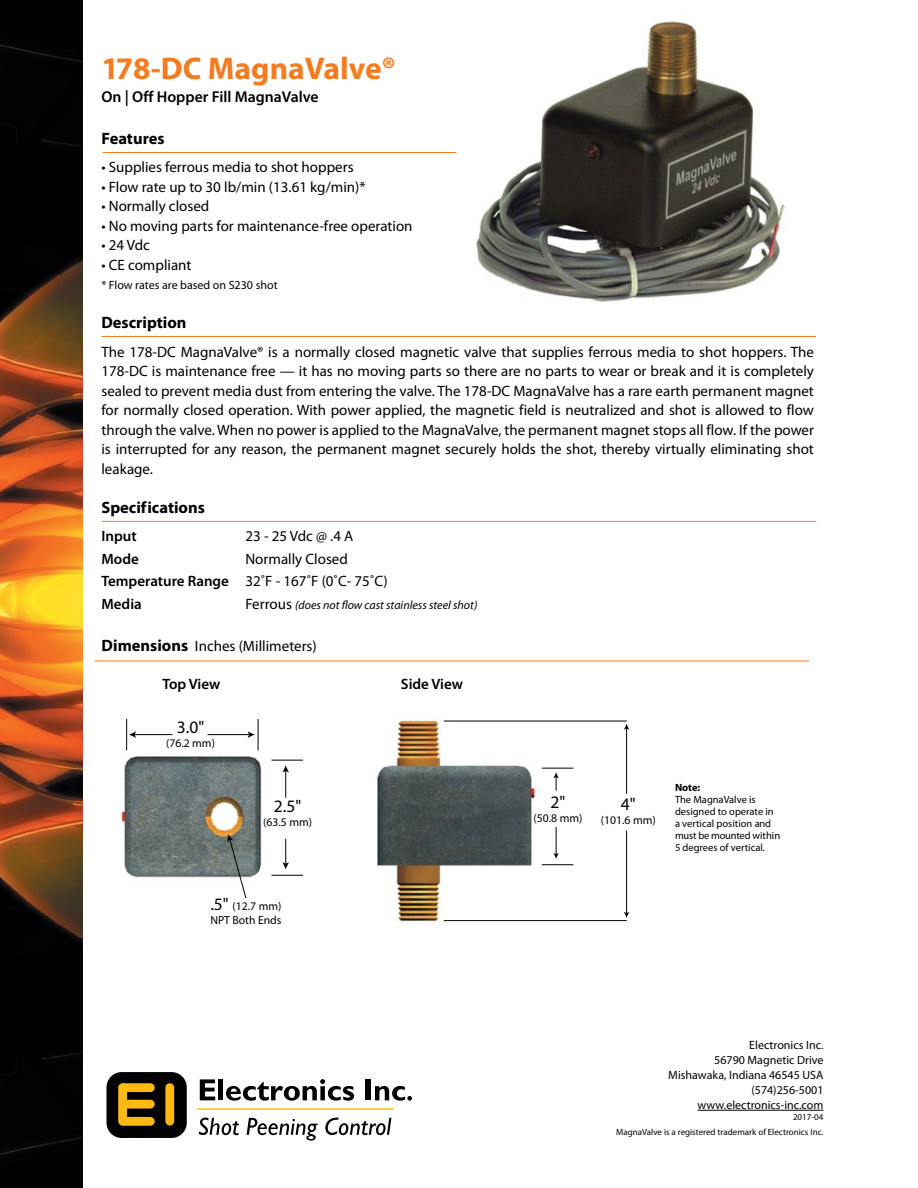
<style>
.page{position:relative;width:918px;height:1188px;background:#fff}
.page>*{position:absolute;margin:0;border:0;box-sizing:border-box;transform-origin:0 0}
.t1{font:700 31.5px "Myriad Pro";color:#f47b20}
.t2{font:17.55px "Myriad";color:#000}
.t3{font:700 16.5px "Myriad Pro";color:#000}
.t4{font:600 15.75px "Myriad Pro";color:#000}
.t5{font:15px/19.5px "Myriad Pro";color:#000;text-align:justify}
.t6{font:600 15px "Myriad Pro";color:#000}
.t7{font:12px/15px "Myriad Pro";color:#000;text-align:right}
.t8{font:italic 12px "Myriad Pro";color:#000}
.t9{font:11.7px "Myriad";color:#000}
.t10{font:11.7px/14px "Myriad Pro";color:#000}
.t11{font:10.5px/12px "Myriad Pro";color:#000}
.t12{font:700 10.5px "Myriad Pro";color:#000}
.t13{font:9px/15px "Myriad Pro";color:#000;text-align:right}
.s1{font-weight:600}
.s2{font-style:normal;font-size:15px}
.s3{font-weight:700;font-size:16.5px}
.s4{font-size:17.55px}
</style>
<div class="page">
<img style="left:476px;top:21px;width:310px;height:281px">
<img style="left:0;top:0;width:82px;height:1188px">
<hr style="left:103px;top:152px;width:353px;height:1px;background:#f47b20">
<svg style="left:199px;top:1118px;width:40px;height:17px"></svg>
<svg style="left:247px;top:1118px;width:71px;height:23px"></svg>
<svg style="left:325px;top:1118px;width:66px;height:17px"></svg>
<div style="left:107px;top:1072px;width:80px;height:66px;background:#000;border-radius:15px"></div>
<div style="left:118px;top:1083px;width:9px;height:43px;background:#fdb913;border-radius:4px"></div>
<div style="left:165px;top:1083px;width:9px;height:43px;background:#fdb913;border-radius:4px"></div>
<div style="left:119px;top:1083px;width:36px;height:9px;background:#fdb913;border-radius:4px"></div>
<div style="left:119px;top:1100px;width:36px;height:9px;background:#fdb913;border-radius:4px"></div>
<div style="left:119px;top:1117px;width:36px;height:9px;background:#fdb913;border-radius:4px"></div>
<svg style="left:200px;top:1079px;width:15px;height:21px"></svg>
<hr style="left:219px;top:1079px;width:4px;height:21px;background:#000">
<svg style="left:226px;top:1079px;width:128px;height:22px"></svg>
<div style="left:366px;top:1079px;width:5px;height:21px;background:#000"></div>
<svg style="left:375px;top:1086px;width:37px;height:15px"></svg>
<hr style="left:197px;top:1108px;width:197px;height:2px;background:#fdb913">
<hr style="left:698px;top:1110px;width:126px;height:1px;background:#000">
<hr style="left:101px;top:336px;width:715px;height:1px;background:#f47b20">
<hr style="left:94px;top:661px;width:715px;height:1px;background:#f47b20">
<img style="left:121px;top:756px;width:141px;height:122px">
<hr style="left:258px;top:719px;width:1px;height:31px;background:#000">
<hr style="left:126px;top:719px;width:1px;height:31px;background:#000">
<hr style="left:272px;top:760px;width:31px;height:1px;background:#000">
<hr style="left:272px;top:875px;width:31px;height:1px;background:#000">
<hr style="left:285px;top:770px;width:1px;height:94px;background:#000">
<svg style="left:282px;top:765px;width:7px;height:7px"></svg>
<svg style="left:282px;top:862px;width:7px;height:7px"></svg>
<svg style="left:227px;top:834px;width:30px;height:64px"></svg>
<div style="left:274px;top:798px;width:24px;height:40px;background:#fff"></div>
<hr style="left:130px;top:734px;width:119px;height:1px;background:#000">
<svg style="left:129px;top:731px;width:7px;height:7px"></svg>
<svg style="left:248px;top:731px;width:7px;height:7px"></svg>
<div style="left:173px;top:722px;width:34px;height:23px;background:#fff"></div>
<img style="left:377px;top:720px;width:162px;height:203px">
<hr style="left:626px;top:728px;width:1px;height:186px;background:#000">
<svg style="left:624px;top:724px;width:5px;height:6px"></svg>
<svg style="left:624px;top:912px;width:5px;height:6px"></svg>
<div style="left:614px;top:795px;width:26px;height:35px;background:#fff"></div>
<hr style="left:444px;top:920px;width:183px;height:1px;background:#000">
<hr style="left:444px;top:721px;width:183px;height:1px;background:#000">
<hr style="left:542px;top:768px;width:31px;height:1px;background:#000">
<hr style="left:542px;top:864px;width:31px;height:1px;background:#000">
<hr style="left:556px;top:777px;width:1px;height:78px;background:#000">
<svg style="left:553px;top:772px;width:6px;height:6px"></svg>
<svg style="left:553px;top:853px;width:6px;height:6px"></svg>
<div style="left:544px;top:791px;width:24px;height:35px;background:#fff"></div>
<hr style="left:102px;top:521px;width:714px;height:1px;background:#f47b20">
<h1 class="t1" style="left:101px;top:48px;width:296px">178-DC MagnaValve®</h1>
<p class="t4" style="left:101px;top:86px;width:219px">On | Off Hopper Fill MagnaValve</p>
<p class="t3" style="left:101px;top:127px;width:65px">Features</p>
<p class="t5" style="left:101px;top:157px;width:254px">• Supplies ferrous media to shot hoppers</p>
<p class="t5" style="left:101px;top:177px;width:266px">• Flow rate up to 30 lb/min (13.61 kg/min)*</p>
<p class="t5" style="left:101px;top:196px;width:109px">• Normally closed</p>
<p class="t5" style="left:101px;top:216px;width:313px">• No moving parts for maintenance-free operation</p>
<p class="t5" style="left:101px;top:235px;width:50px">• 24 Vdc</p>
<p class="t5" style="left:101px;top:255px;width:92px">• CE compliant</p>
<p class="t7" style="left:101px;top:277px;width:178px">* Flow rates are based on S230 shot</p>
<p class="t3" style="left:101px;top:312px;width:87px">Description</p>
<p class="t5" style="left:101px;top:342px;width:714px">The 178-DC MagnaValve® is a normally closed magnetic valve that supplies ferrous media to shot hoppers. The 178-DC is maintenance free — it has no moving parts so there are no parts to wear or break and it is completely sealed to prevent media dust from entering the valve. The 178-DC MagnaValve has a rare earth permanent magnet for normally closed operation. With power applied, the magnetic field is neutralized and shot is allowed to flow through the valve. When no power is applied to the MagnaValve, the permanent magnet stops all flow. If the power is interrupted for any reason, the permanent magnet securely holds the shot, thereby virtually eliminating shot leakage.</p>
<p class="t3" style="left:101px;top:496px;width:105px">Specif ications</p>
<p class="t6" style="left:101px;top:527px;width:37px">Input</p>
<p class="t5" style="left:245px;top:526px;width:110px">23 - 25 Vdc @ .4 A</p>
<p class="t6" style="left:101px;top:549px;width:39px">Mode</p>
<p class="t5" style="left:101px;top:547px;width:288px;line-height:22.5px;text-align:left;text-indent:144px">Normally Closed<br><span class="s1">Temperature Range</span> 32˚F - 167˚F (0˚C- 75˚C)<br><span class="s1">Media</span></p>
<p class="t8" style="left:245px;top:597px;width:233px"><span class="s2">Ferrous</span> (does not flow cast stainless steel shot)</p>
<p class="t5" style="left:102px;top:636px;width:217px"><span class="s3">Dimensions</span> Inches (Millimeters)</p>
<p class="t6" style="left:162px;top:675px;width:59px">Top View</p>
<p class="t6" style="left:401px;top:675px;width:64px">Side View</p>
<p class="t2" style="left:177px;top:718px;width:29px">3.0"</p>
<p class="t9" style="left:166px;top:737px;width:50px">(76.2 mm)</p>
<p class="t2" style="left:274px;top:797px;width:29px">2.5"</p>
<p class="t9" style="left:263px;top:816px;width:50px">(63.5 mm)</p>
<p class="t10" style="left:210px;top:899px;width:73px"><span class="s4">.5"</span> (12.7 mm)<br>NPT Both Ends</p>
<p class="t2" style="left:551px;top:793px;width:16px">2"</p>
<p class="t9" style="left:534px;top:812px;width:51px">(50.8 mm)</p>
<p class="t2" style="left:621px;top:795px;width:16px">4"</p>
<p class="t9" style="left:601px;top:814px;width:57px">(101.6 mm)</p>
<p class="t12" style="left:675px;top:780px;width:27px">Note:</p>
<p class="t11" style="left:675px;top:793px;width:107px">The MagnaValve is designed to operate in a vertical position and must be mounted within<br>5 degrees of vertical.</p>
<p class="t7" style="left:668px;top:1037px;width:157px">Electronics Inc.<br>56790 Magnetic Drive<br>Mishawaka, Indiana 46545 USA (574)256-5001 www.electronics-inc.com</p>
<p class="t13" style="left:616px;top:1109px;width:209px">2017-04<br>MagnaValve is a registered trademark of Electronics Inc.</p>
</div>
